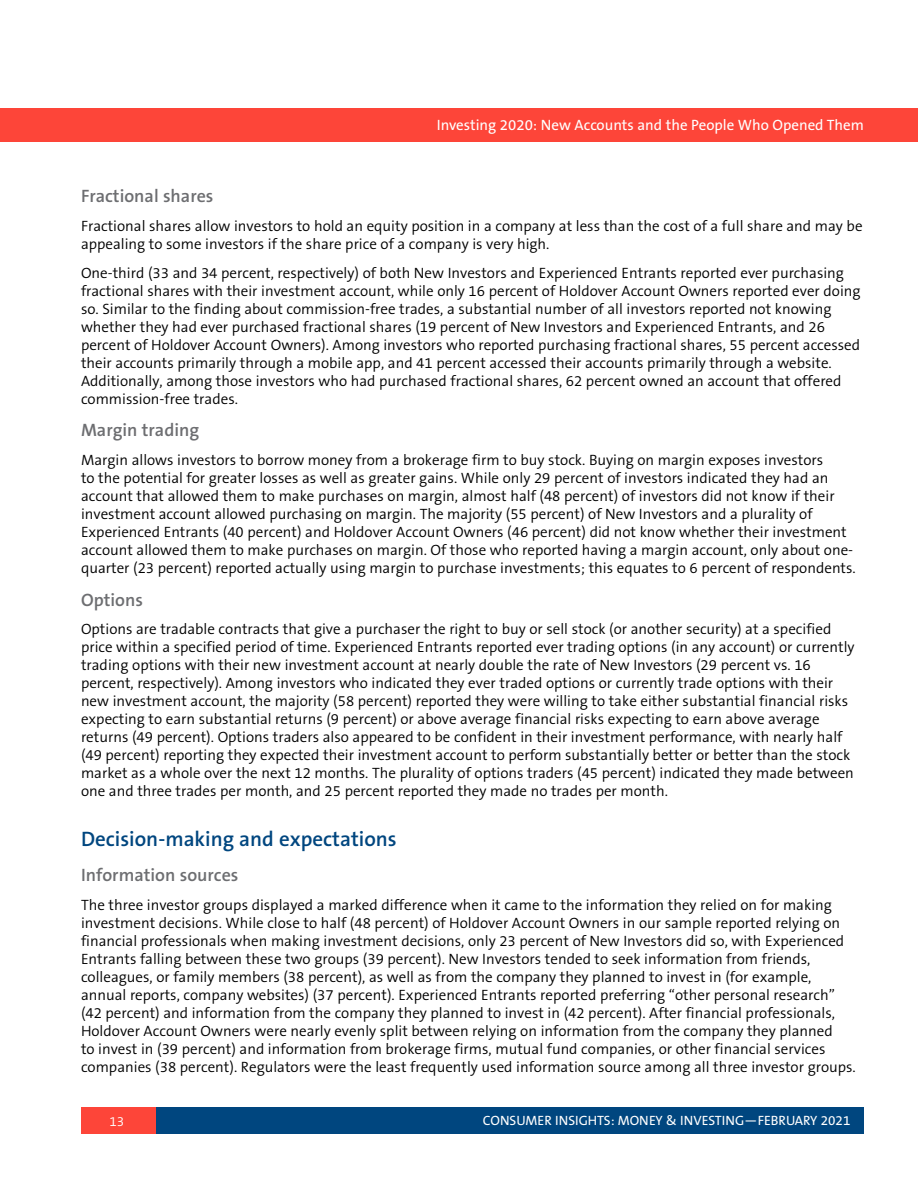
<style>
.page{position:relative;width:918px;height:1188px;background:#fff}
.page>*{position:absolute;margin:0;border:0;box-sizing:border-box;transform-origin:0 0}
.t1{font:600 21px "The Sans B6";color:#00467f}
.t2{font:600 18px "The Sans B6";color:#6d6e71}
.t3{font:300 15px/18px "The Sans B4";color:#000}
.t4{font:15px "The Sans B5 Plain";color:#fff}
.t5{font:13.5px "The Sans B5 Plain";color:#fff}
.t6{font:300 13.5px "The Sans B4";color:#fff}
</style>
<div class="page">
<div style="left:155px;top:1107px;width:709px;height:27px;background:#00467f"></div>
<div style="left:81px;top:1107px;width:74px;height:27px;background:#fd4539"></div>
<div style="left:0;top:108px;width:918px;height:34px;background:#fd4539"></div>
<p class="t4" style="left:437px;top:117px;width:429px">Investing 2020: New Accounts and the People Who Opened Them</p>
<p class="t2" style="left:81px;top:187px;width:134px">Fractional shares</p>
<p class="t3" style="left:81px;top:218px;width:783px">Fractional shares allow investors to hold an equity position in a company at less than the cost of a full share and may be appealing to some investors if the share price of a company is very high.</p>
<p class="t3" style="left:81px;top:264px;width:781px">One-third (33 and 34 percent, respectively) of both New Investors and Experienced Entrants reported ever purchasing fractional shares with their investment account, while only 16 percent of Holdover Account Owners reported ever doing so. Similar to the finding about commission-free trades, a substantial number of all investors reported not knowing whether they had ever purchased fractional shares (19 percent of New Investors and Experienced Entrants, and 26 percent of Holdover Account Owners). Among investors who reported purchasing fractional shares, 55 percent accessed their accounts primarily through a mobile app, and 41 percent accessed their accounts primarily through a website.<br>Additionally, among those investors who had purchased fractional shares, 62 percent owned an account that offered commission-free trades.</p>
<p class="t2" style="left:81px;top:421px;width:120px">Margin trading</p>
<p class="t3" style="left:81px;top:452px;width:776px">Margin allows investors to borrow money from a brokerage firm to buy stock. Buying on margin exposes investors<br>to the potential for greater losses as well as greater gains. While only 29 percent of investors indicated they had an account that allowed them to make purchases on margin, almost half (48 percent) of investors did not know if their investment account allowed purchasing on margin. The majority (55 percent) of New Investors and a plurality of Experienced Entrants (40 percent) and Holdover Account Owners (46 percent) did not know whether their investment account allowed them to make purchases on margin. Of those who reported having a margin account, only about one&shy;quarter (23 percent) reported actually using margin to purchase investments; this equates to 6 percent of respondents.</p>
<p class="t2" style="left:81px;top:590px;width:63px">Options</p>
<p class="t3" style="left:81px;top:621px;width:775px">Options are tradable contracts that give a purchaser the right to buy or sell stock (or another security) at a specified price within a specified period of time. Experienced Entrants reported ever trading options (in any account) or currently trading options with their new investment account at nearly double the rate of New Investors (29 percent vs. 16 percent, respectively). Among investors who indicated they ever traded options or currently trade options with their new investment account, the majority (58 percent) reported they were willing to take either substantial financial risks expecting to earn substantial returns (9 percent) or above average financial risks expecting to earn above average returns (49 percent). Options traders also appeared to be confident in their investment performance, with nearly half (49 percent) reporting they expected their investment account to perform substantially better or better than the stock market as a whole over the next 12 months. The plurality of options traders (45 percent) indicated they made between one and three trades per month, and 25 percent reported they made no trades per month.</p>
<h1 class="t1" style="left:81px;top:827px;width:317px">Decision-making and expectations</h1>
<p class="t2" style="left:81px;top:865px;width:159px">Information sources</p>
<p class="t3" style="left:81px;top:896px;width:776px">The three investor groups displayed a marked difference when it came to the information they relied on for making investment decisions. While close to half (48 percent) of Holdover Account Owners in our sample reported relying on financial professionals when making investment decisions, only 23 percent of New Investors did so, with Experienced Entrants falling between these two groups (39 percent). New Investors tended to seek information from friends, colleagues, or family members (38 percent), as well as from the company they planned to invest in (for example, annual reports, company websites) (37 percent). Experienced Entrants reported preferring “other personal research” (42 percent) and information from the company they planned to invest in (42 percent). After financial professionals, Holdover Account Owners were nearly evenly split between relying on information from the company they planned<br>to invest in (39 percent) and information from brokerage firms, mutual fund companies, or other financial services companies (38 percent). Regulators were the least frequently used information source among all three investor groups.</p>
<p class="t6" style="left:109px;top:1114px;width:16px">13</p>
<p class="t5" style="left:483px;top:1114px;width:369px">CONSUMER INSIGHTS: MONEY &amp; INVESTING—FEBRUARY 2021</p>
</div>
